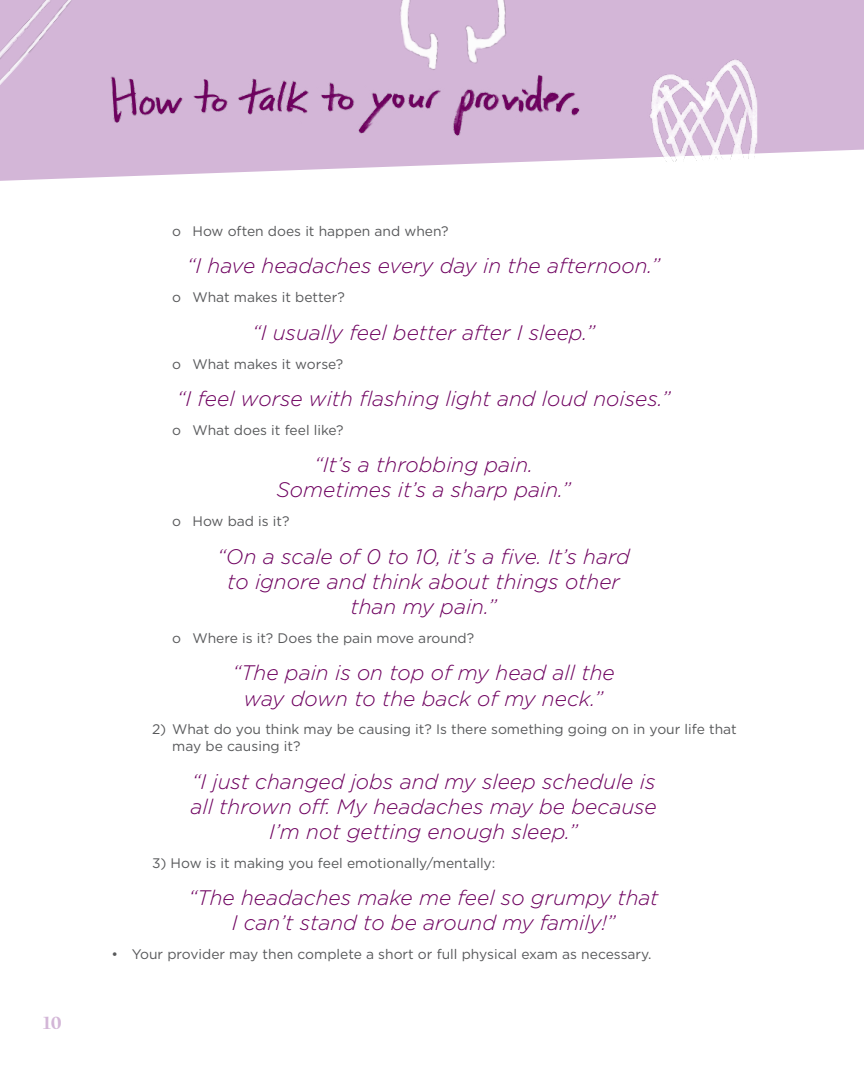
<style>
.page{position:relative;width:864px;height:1080px;background:#fff}
.page>*{position:absolute;margin:0;border:0;box-sizing:border-box;transform-origin:0 0}
.t1{font:italic 300 21px/25.2px "Gotham";color:#6e005f;text-align:center}
.t2{font:900 18.75px "Californian FB";color:#d3b6d7}
.t3{font:13.8px/16.6px "Gotham";color:#58595b}
</style>
<div class="page">
<div style="left:0;top:0;width:864px;height:114px;background:#d3b6d7"></div>
<svg style="left:0;top:114px;width:864px;height:67px;fill:#d3b6d7"></svg>
<img style="left:98px;top:67px;width:84px;height:57px">
<div style="left:315px;top:122px;width:130px;height:14px;background:#d3b6d7"></div>
<div style="left:445px;top:122px;width:150px;height:14px;background:#d3b6d7"></div>
<img style="left:182px;top:67px;width:160px;height:57px">
<img style="left:324px;top:0;width:341px;height:122px">
<img style="left:0;top:0;width:79px;height:85px">
<img style="left:634px;top:59px;width:123px;height:104px">
<p class="t2" style="left:43px;top:1012px;width:20px">10</p>
<p class="t3" style="left:172px;top:222px;width:278px">o How often does it happen and when?</p>
<p class="t1" style="left:187px;top:253px;width:475px">“I have headaches every day in the afternoon.”</p>
<p class="t3" style="left:172px;top:289px;width:174px">o What makes it better?</p>
<p class="t1" style="left:252px;top:319px;width:344px">“I usually feel better after I sleep.”</p>
<p class="t3" style="left:172px;top:355px;width:173px">o What makes it worse?</p>
<p class="t1" style="left:177px;top:385px;width:495px">“I feel worse with flashing light and loud noises.”</p>
<p class="t3" style="left:172px;top:421px;width:173px">o What does it feel like?</p>
<p class="t1" style="left:276px;top:452px;width:296px">“It’s a throbbing pain.<br>Sometimes it’s a sharp pain.”</p>
<p class="t3" style="left:172px;top:513px;width:119px">o How bad is it?</p>
<p class="t1" style="left:217px;top:543px;width:414px">“On a scale of 0 to 10, it’s a five. It’s hard to ignore and think about things other than my pain.”</p>
<p class="t3" style="left:172px;top:630px;width:304px">o Where is it? Does the pain move around?</p>
<p class="t1" style="left:233px;top:660px;width:384px">“The pain is on top of my head all the way down to the back of my neck.”</p>
<p class="t3" style="left:172px;top:721px;width:566px;text-indent:-20px">2) What do you think may be causing it? Is there something going on in your life that may be causing it?</p>
<p class="t1" style="left:190px;top:768px;width:468px">“I just changed jobs and my sleep schedule is all thrown off. My headaches may be because<br>I’m not getting enough sleep.”</p>
<p class="t3" style="left:152px;top:854px;width:345px">3) How is it making you feel emotionally/mentally:</p>
<p class="t1" style="left:189px;top:885px;width:471px">“The headaches make me feel so grumpy that<br>I can’t stand to be around my family!”</p>
<p class="t3" style="left:112px;top:946px;width:542px">• Your provider may then complete a short or full physical exam as necessary.</p>
</div>
